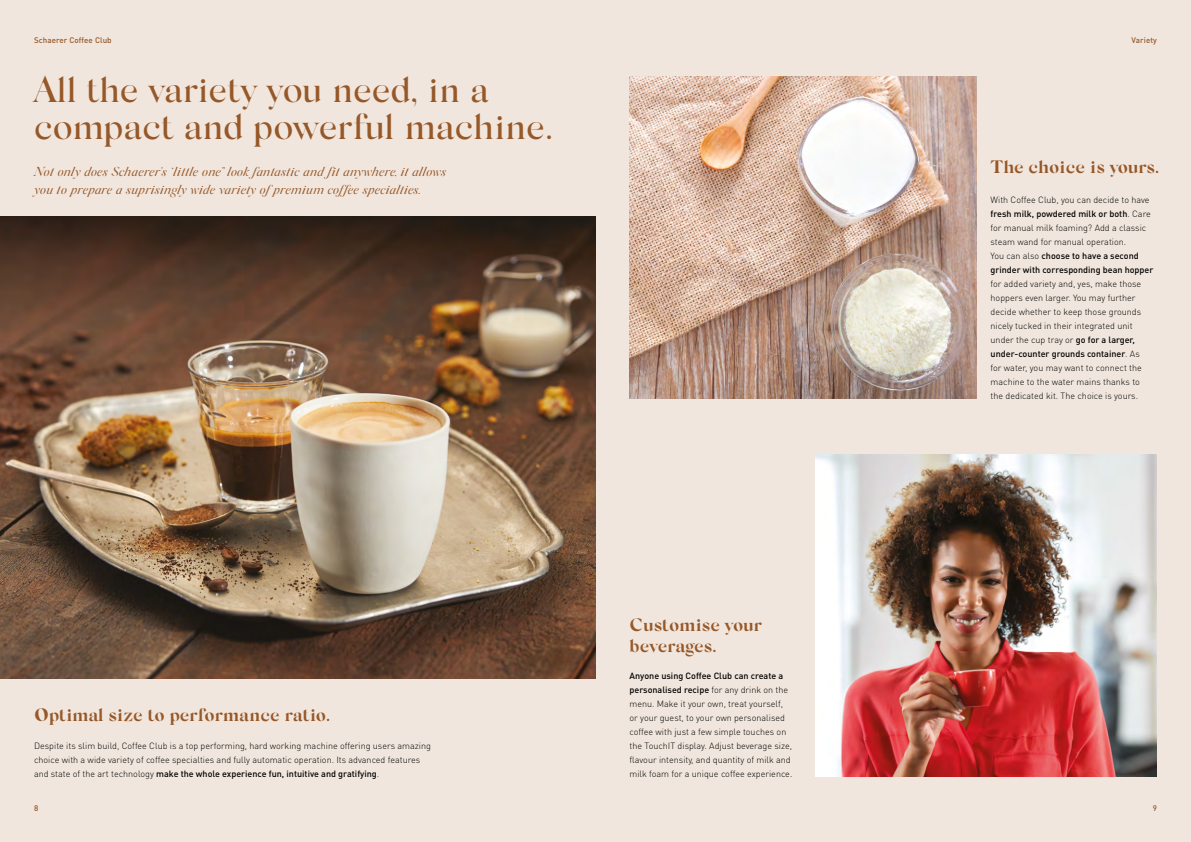
<style>
.page{position:relative;width:1191px;height:842px;background:#f1e6dd}
.page>*{position:absolute;margin:0;border:0;box-sizing:border-box;transform-origin:0 0}
.t1{font:500 36px/37px "Silk Serif";color:#965828}
.t2{font:700 18px/21px "Silk Serif";color:#965828}
.t3{font:italic 13px/18px "Silk Serif";color:#965828}
.t4{font:300 9px/14px "DIN Pro";color:#000}
.t5{font:500 8px "DIN Pro";letter-spacing:.01em;color:#965828}
.s1{font-weight:500}
</style>
<div class="page">
<img style="left:0;top:217px;width:595px;height:462px">
<img style="left:629px;top:77px;width:347px;height:322px">
<img style="left:815px;top:455px;width:342px;height:322px">
<p class="t5" style="left:34px;top:35px;width:79px">Schaerer Coffee Club</p>
<h1 class="t1" style="left:34px;top:71px;width:520px">All the variety you need, in a compact and powerful machine.</h1>
<h3 class="t3" style="left:34px;top:164px;width:414px">Not only does Schaerer’s “little one” look fantastic and fit anywhere, it allows you to prepare a suprisingly wide variety ofpremium coffee specialties.</h3>
<h2 class="t2" style="left:34px;top:704px;width:298px">Optimal size to performance ratio.</h2>
<p class="t4" style="left:34px;top:738px;width:398px">Despite its slim build, Coffee Club is a top performing, hard working machine offering users amazing choice with a wide variety of coffee specialties and fully automatic operation. Its advanced features and state of the art technology <span class="s1">make the whole experience fun, intuitive and gratifying</span>.</p>
<p class="t5" style="left:34px;top:803px;width:6px">8</p>
<h2 class="t2" style="left:629px;top:614px;width:134px">Customise your beverages.</h2>
<p class="t4" style="left:629px;top:668px;width:164px"><span class="s1">Anyone using Coffee Club can create a personalised recipe</span> for any drink on the menu. Make it your own, treat yourself, or your guest, to your own personalised coffee with just a few simple touches on the TouchIT display. Adjust beverage size, flavour intensity, and quantity of milk and milk foam for a unique coffee experience.</p>
<p class="t5" style="left:1131px;top:35px;width:27px">Variety</p>
<h2 class="t2" style="left:990px;top:157px;width:170px">The choice is yours.</h2>
<p class="t4" style="left:990px;top:192px;width:164px">With Coffee Club, you can decide to have <span class="s1">fresh milk, powdered milk or both</span>. Care for manual milk foaming? Add a classic steam wand for manual operation.<br>You can also <span class="s1">choose to have a second grinder with corresponding bean hopper</span></p>
<p class="t4" style="left:990px;top:276px;width:153px">for added variety and, yes, make those hoppers even larger. You may further decide whether to keep those grounds nicely tucked in their integrated unit under the cup tray or <span class="s1">go for a larger, under-counter grounds container</span>. As for water, you may want to connect the machine to the water mains thanks to the dedicated kit. The choice is yours.</p>
<p class="t5" style="left:1152px;top:803px;width:6px">9</p>
</div>
